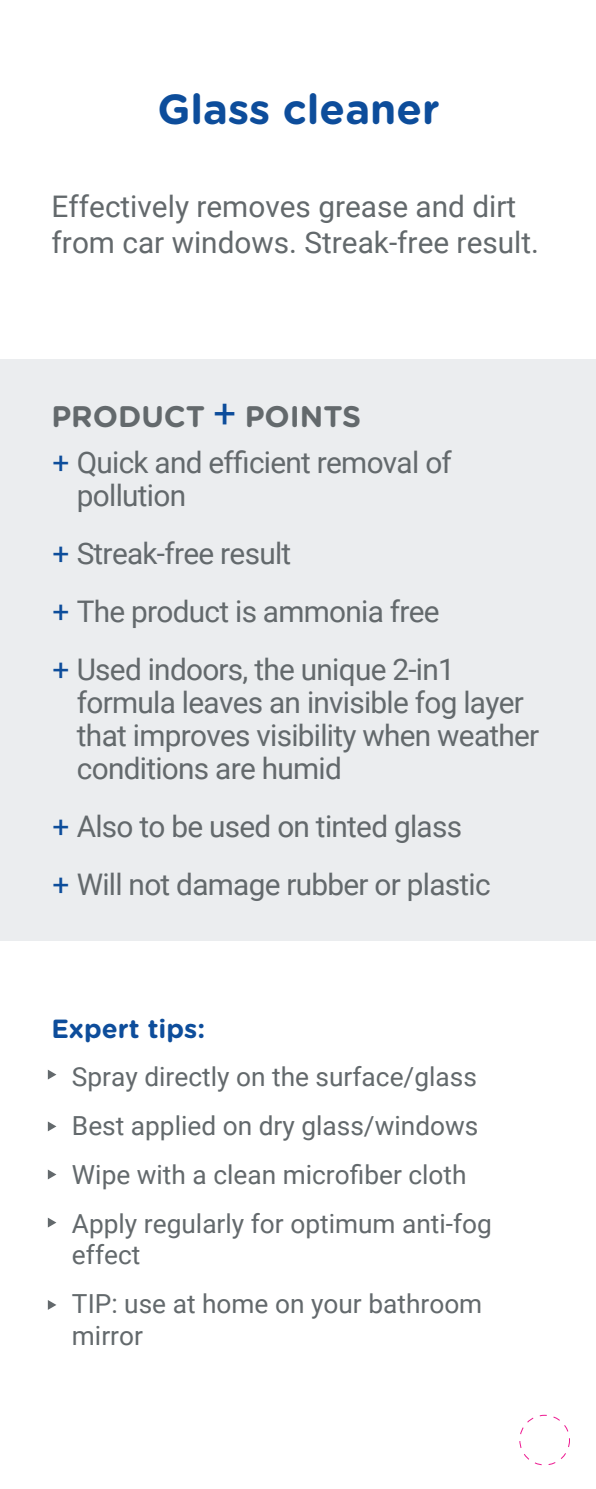
<style>
.page{position:relative;width:596px;height:1489px;background:#fff}
.page>*{position:absolute;margin:0;border:0;box-sizing:border-box;transform-origin:0 0}
.t1{font:700 42px "Gotham Rounded";color:#0d4d9b}
.t2{font:29.75px/33.2px "Roboto";letter-spacing:-.025em;color:#63696c}
.t3{font:29.75px/35.7px "Roboto";color:#63696c}
.t4{font:700 29.75px "Gotham Rounded";color:#63696c}
.t5{font:26.25px/49px "Roboto";color:#63696c}
.t6{font:700 26.25px "Gotham Rounded";color:#0d4d9b}
.s1{font-family:"Roboto";font-weight:400;font-size:39.9px;color:#0d4d9b}
.s2{color:#0d4d9b}
</style>
<div class="page">
<div style="left:0;top:359px;width:595px;height:581px;background:#ebedef"></div>
<svg style="left:48px;top:1070px;width:8px;height:9px"></svg>
<svg style="left:48px;top:1121px;width:8px;height:10px"></svg>
<svg style="left:48px;top:1169px;width:8px;height:10px"></svg>
<svg style="left:48px;top:1217px;width:8px;height:10px"></svg>
<svg style="left:48px;top:1300px;width:8px;height:9px"></svg>
<div style="left:519px;top:1414px;width:50px;height:51px;border:1px dashed #ed1790;border-radius:50%"></div>
<h1 class="t1" style="left:157px;top:79px;width:283px">Glass cleaner</h1>
<p class="t3" style="left:52px;top:187px;width:488px">Effectively removes grease and dirt from car windows. Streak-free result.</p>
<p class="t4" style="left:51px;top:394px;width:311px">PRODUCT <span class="s1">+</span> POINTS</p>
<p class="t2" style="left:77px;top:444px;width:376px;text-indent:-25px"><span class="s2">+</span> Quick and efficient removal of pollution</p>
<p class="t2" style="left:52px;top:523px;width:404px;line-height:57.8px"><span class="s2">+</span> Streak-free result<br><span class="s2">+</span> The product is ammonia free <span class="s2">+</span> Used indoors, the unique 2-in1</p>
<p class="t2" style="left:77px;top:684px;width:463px">formula leaves an invisible fog layer that improves visibility when weather conditions are humid</p>
<p class="t2" style="left:52px;top:796px;width:439px;line-height:57.8px"><span class="s2">+</span> Also to be used on tinted glass<br><span class="s2">+</span> Will not damage rubber or plastic</p>
<p class="t6" style="left:51px;top:1009px;width:155px">Expert tips:</p>
<p class="t5" style="left:72px;top:1050px;width:421px">Spray directly on the surface/glass Best applied on dry glass/windows Wipe with a clean microfiber cloth Apply regularly for optimum anti-fog</p>
<p class="t5" style="left:72px;top:1229px;width:411px">effect<br>TIP: use at home on your bathroom</p>
<p class="t5" style="left:72px;top:1309px;width:72px">mirror</p>
</div>
